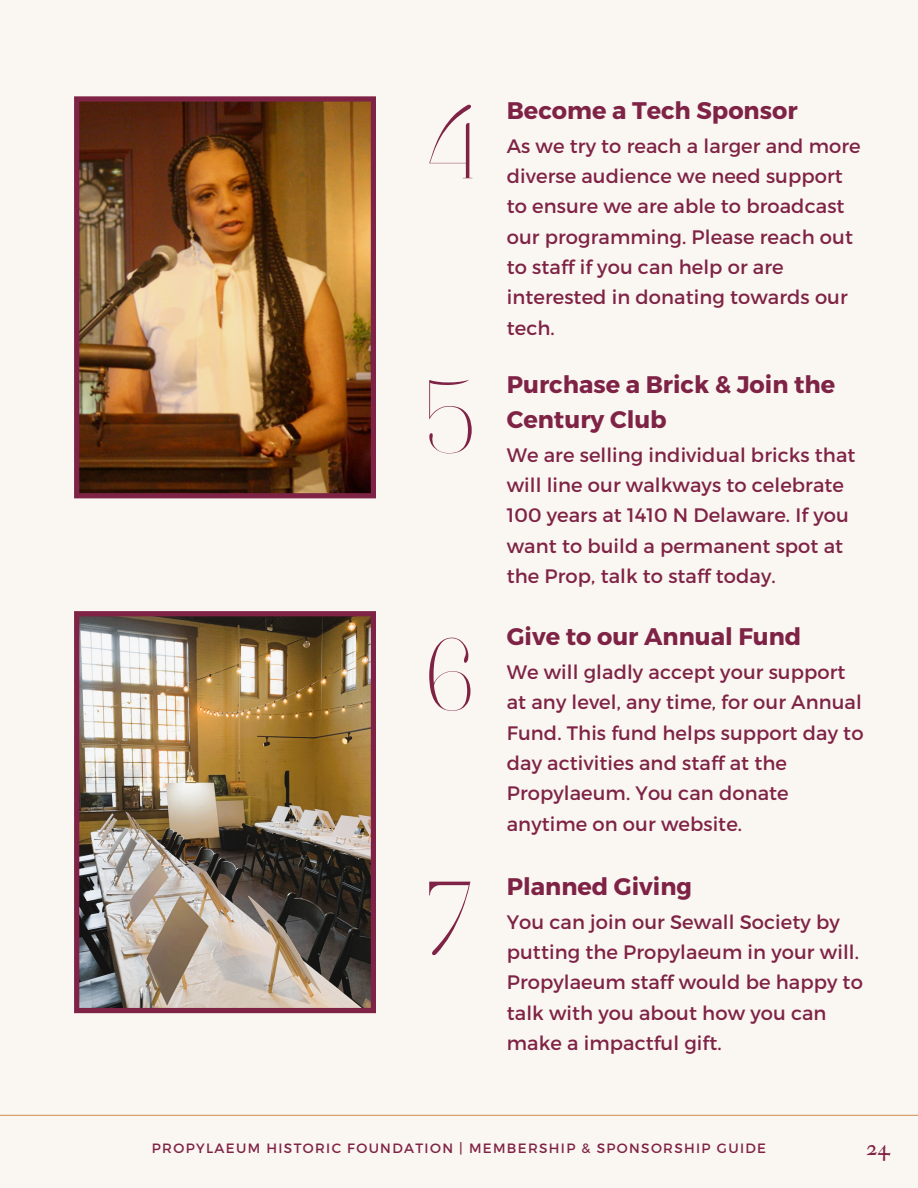
<style>
.page{position:relative;width:918px;height:1188px;background:#faf6f1}
.page>*{position:absolute;margin:0;border:0;box-sizing:border-box;transform-origin:0 0}
.t1{font:104.1px "Joliet";color:#7f2346}
.t2{font:700 24px/34.8px "Montserrat";color:#7f2346}
.t3{font:22.5px "IM FELL Double Pica Roman";color:#7f2346}
.t4{font:19.5px/30.3px "Montserrat";letter-spacing:.005em;color:#7f2346}
.t5{font:13.5px "Montserrat";letter-spacing:.1em;color:#7f2346}
</style>
<div class="page">
<hr style="left:0;top:1115px;width:918px;height:1px;background:#d19861">
<img style="left:74px;top:96px;width:302px;height:402px">
<img style="left:74px;top:611px;width:302px;height:402px">
<h1 class="t1" style="left:425px;top:78px;width:53px">4</h1>
<h1 class="t1" style="left:425px;top:352px;width:52px">5</h1>
<h1 class="t1" style="left:425px;top:610px;width:51px">6</h1>
<h1 class="t1" style="left:425px;top:854px;width:51px">7</h1>
<p class="t2" style="left:507px;top:91px;width:292px">Become a Tech Sponsor</p>
<p class="t4" style="left:507px;top:130px;width:355px">As we try to reach a larger and more diverse audience we need support to ensure we are able to broadcast our programming. Please reach out to staff if you can help or are interested in donating towards our tech.</p>
<p class="t2" style="left:507px;top:366px;width:330px">Purchase a Brick &amp; Join the<br>Century Club</p>
<p class="t4" style="left:507px;top:439px;width:350px">We are selling individual bricks that will line our walkways to celebrate 100 years at 1410 N Delaware. If you want to build a permanent spot at the Prop, talk to staff today.</p>
<p class="t2" style="left:507px;top:618px;width:296px">Give to our Annual Fund</p>
<p class="t4" style="left:507px;top:656px;width:358px">We will gladly accept your support at any level, any time, for our Annual<br>Fund. This fund helps support day to day activities and staff at the<br>Propylaeum. You can donate anytime on our website.</p>
<p class="t2" style="left:507px;top:868px;width:187px">Planned Giving</p>
<p class="t4" style="left:507px;top:906px;width:358px">You can join our Sewall Society by putting the Propylaeum in your will.<br>Propylaeum staff would be happy to talk with you about how you can make a impactful gift.</p>
<p class="t5" style="left:152px;top:1139px;width:616px">PROPYLAEUM HISTORIC FOUNDATION | MEMBERSHIP &amp; SPONSORSHIP GUIDE</p>
<p class="t3" style="left:866px;top:1134px;width:25px">24</p>
</div>
